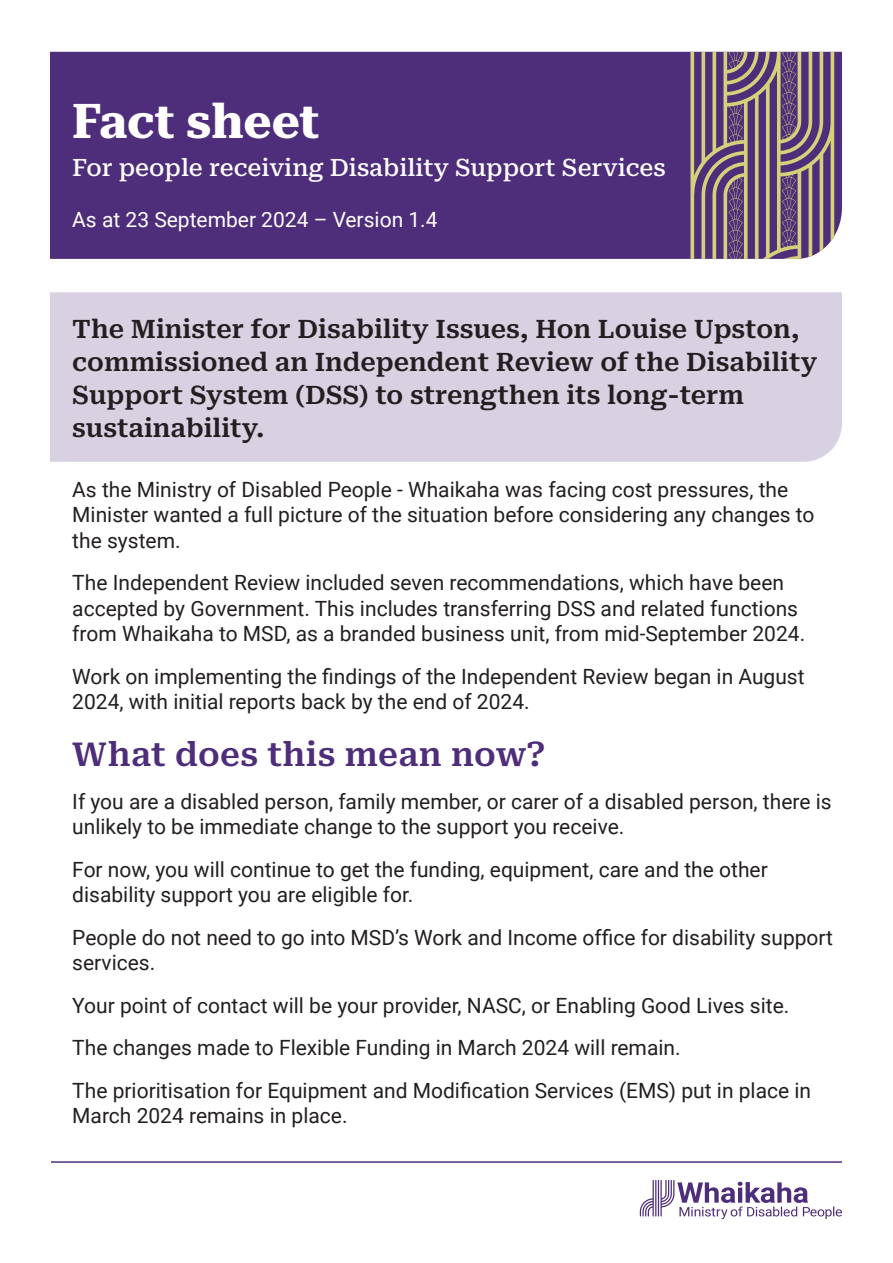
<style>
.page{position:relative;width:893px;height:1263px;background:#fff}
.page>*{position:absolute;margin:0;border:0;box-sizing:border-box;transform-origin:0 0}
.Heading_1{font:48px "Roboto Serif 20 pt";color:#fff}
.Heading_2{font:600 33px "Roboto Serif";letter-spacing:.01em;color:#4e2d7a}
.Intro_-_18_pt{font:600 25.5px/33px "Roboto Serif";color:#231f20}
.Heading_1-2{font:24px "Roboto Serif 20 pt";color:#fff}
.Body{font:21px/25.5px "Roboto";color:#231f20}
.Body-2{font:21px "Roboto";color:#fff}
</style>
<div class="page">
<div style="left:50px;top:52px;width:622px;height:207px;background:#4e2d7a"></div>
<svg style="left:672px;top:52px;width:170px;height:207px;background:#78607c"></svg>
<svg style="left:640px;top:1180px;width:202px;height:39px"></svg>
<hr style="left:51px;top:1161px;width:791px;height:2px;background:#4e2d7a">
<div style="left:50px;top:292px;width:792px;height:170px;background:#d7d1e2"></div>
<h1 class="Heading_1" style="left:72px;top:83px;width:249px">Fact sheet</h1>
<h1 class="Heading_1-2" style="left:72px;top:148px;width:595px">For people receiving Disability Support Services</h1>
<p class="Body-2" style="left:72px;top:204px;width:367px">As at 23 September 2024 – Version 1.4</p>
<p class="Intro_-_18_pt" style="left:72px;top:311px;width:747px">The Minister for Disability Issues, Hon Louise Upston, commissioned an Independent Review of the Disability Support System (DSS) to strengthen its long-term sustainability.</p>
<p class="Body" style="left:72px;top:476px;width:744px">As the Ministry of Disabled People - Whaikaha was facing cost pressures, the<br>Minister wanted a full picture of the situation before considering any changes to the system.</p>
<p class="Body" style="left:72px;top:569px;width:734px">The Independent Review included seven recommendations, which have been accepted by Government. This includes transferring DSS and related functions from Whaikaha to MSD, as a branded business unit, from mid-September 2024.</p>
<p class="Body" style="left:72px;top:663px;width:734px">Work on implementing the findings of the Independent Review began in August<br>2024, with initial reports back by the end of 2024.</p>
<h2 class="Heading_2" style="left:72px;top:728px;width:475px">What does this mean now?</h2>
<p class="Body" style="left:72px;top:787px;width:761px">If you are a disabled person, family member, or carer of a disabled person, there is unlikely to be immediate change to the support you receive.</p>
<p class="Body" style="left:72px;top:855px;width:697px">For now, you will continue to get the funding, equipment, care and the other disability support you are eligible for.</p>
<p class="Body" style="left:72px;top:923px;width:762px">People do not need to go into MSD’s Work and Income office for disability support services.</p>
<p class="Body" style="left:72px;top:991px;width:719px">Your point of contact will be your provider, NASC, or Enabling Good Lives site.</p>
<p class="Body" style="left:72px;top:1034px;width:610px">The changes made to Flexible Funding in March 2024 will remain.</p>
<p class="Body" style="left:72px;top:1076px;width:740px">The prioritisation for Equipment and Modification Services (EMS) put in place in<br>March 2024 remains in place.</p>
</div>
